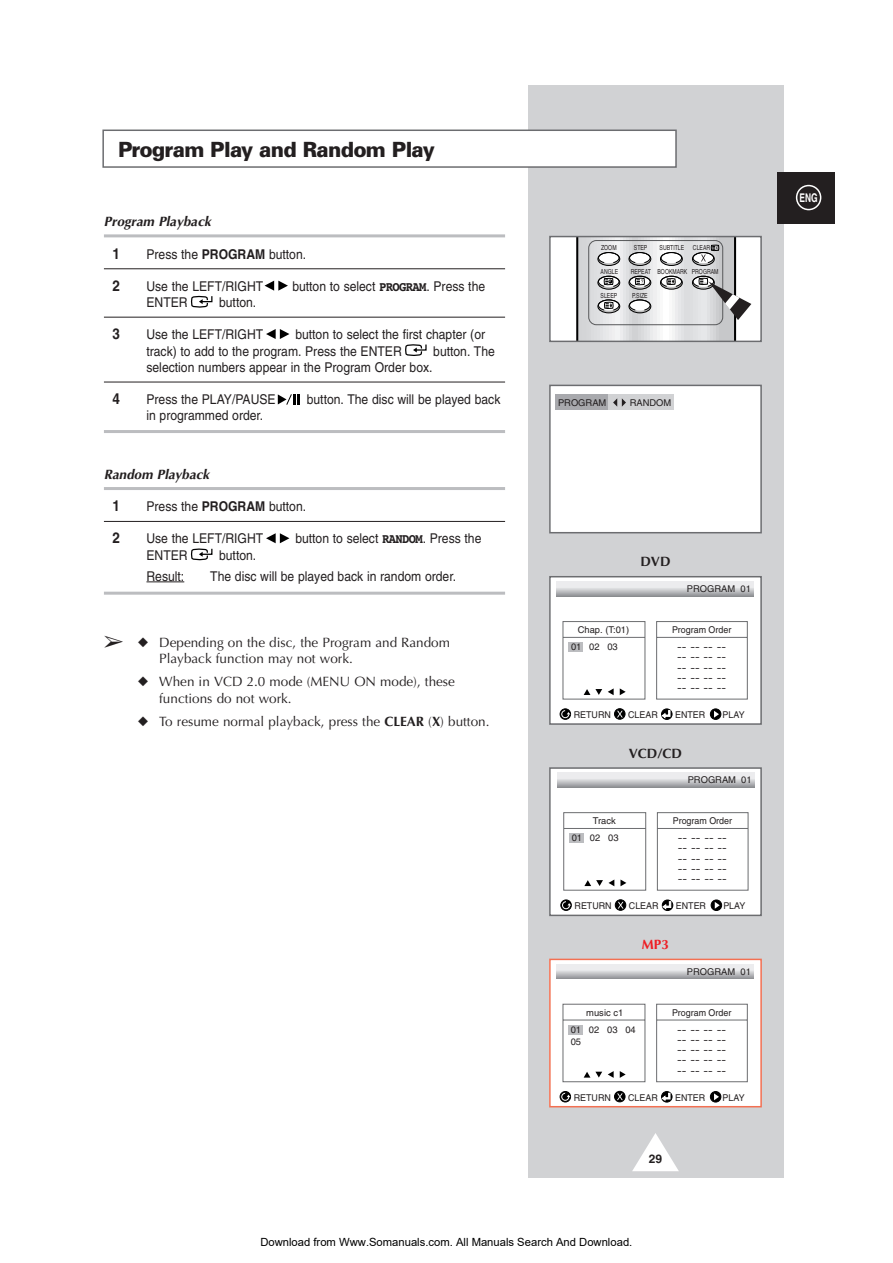
<style>
.page{position:relative;width:893px;height:1263px;background:#fff}
.page>*{position:absolute;margin:0;border:0;box-sizing:border-box;transform-origin:0 0}
.t1{font:900 21px "Univers";letter-spacing:-.035em;color:#231f20;scale:.95 1}
.t2{font:700 15px "Helvetica";color:#231f20;scale:.9 1}
.t3{font:13.5px/16.5px "Helvetica";color:#231f20;scale:.9 1}
.t4{font:13.5px/16.5px "Optima";color:#231f20}
.t5{font:italic 700 13.5px "Optima";color:#231f20}
.t6{font:700 13.5px "Optima";color:#231f20}
.t7{font:700 13.5px "Optima";color:#ee1e24}
.t8{font:700 12px "Helvetica";color:#fff;scale:.7 1}
.t9{font:700 12px "Helvetica";color:#231f20}
.t10{font:11.25px "Arial";color:#000}
.t11{font:9.3px/17px "Helvetica";color:#231f20;text-align:center;scale:.95 1}
.t12{font:9.3px/10.2px "Helvetica";color:#231f20;text-align:justify;scale:1.5 1}
.t13{font:9.3px/17px "Helvetica";color:#231f20}
.t14{font:6.9px "Helvetica";color:#231f20;scale:.75 1}
.s1{font-weight:700}
.s2{font-family:"Courier";font-weight:700}
</style>
<div class="page">
<div style="left:528px;top:86px;width:255px;height:1092px;background:#d1d2d4"></div>
<svg style="left:632px;top:1133px;width:47px;height:38px"></svg>
<div style="left:776px;top:172px;width:58px;height:51px;background:#231f20"></div>
<svg style="left:795px;top:185px;width:26px;height:25px"></svg>
<hr style="left:104px;top:234px;width:401px;height:3px;background:#bcbdc0">
<hr style="left:104px;top:268px;width:401px;height:1px;background:#231f20">
<hr style="left:104px;top:317px;width:401px;height:1px;background:#231f20">
<hr style="left:104px;top:382px;width:401px;height:1px;background:#231f20">
<hr style="left:104px;top:430px;width:401px;height:3px;background:#bcbdc0">
<hr style="left:104px;top:487px;width:401px;height:3px;background:#bcbdc0">
<hr style="left:104px;top:521px;width:401px;height:1px;background:#231f20">
<hr style="left:146px;top:582px;width:38px;height:1px;background:#231f20">
<hr style="left:104px;top:592px;width:401px;height:3px;background:#bcbdc0">
<svg style="left:191px;top:548px;width:22px;height:13px"></svg>
<svg style="left:266px;top:533px;width:23px;height:10px"></svg>
<svg style="left:278px;top:394px;width:21px;height:11px"></svg>
<svg style="left:405px;top:344px;width:22px;height:12px"></svg>
<svg style="left:266px;top:329px;width:23px;height:10px"></svg>
<svg style="left:190px;top:295px;width:23px;height:13px"></svg>
<svg style="left:264px;top:281px;width:24px;height:10px"></svg>
<div style="left:103px;top:130px;width:573px;height:37px;background:#fff"></div>
<div style="left:102px;top:130px;width:574px;height:38px;border:2px solid #6c6d70"></div>
<div style="left:550px;top:237px;width:211px;height:104px;background:#fff"></div>
<div style="left:549px;top:236px;width:212px;height:106px;border:2px solid #6c6d70"></div>
<svg style="left:576px;top:237px;width:175px;height:104px"></svg>
<div style="left:550px;top:385px;width:211px;height:148px;background:#fff"></div>
<div style="left:556px;top:395px;width:117px;height:15px;background:#d1d2d4"></div>
<div style="left:556px;top:395px;width:52px;height:15px;background:#a8a9ad"></div>
<svg style="left:613px;top:398px;width:13px;height:9px"></svg>
<div style="left:549px;top:385px;width:212px;height:148px;border:2px solid #6c6d70"></div>
<div style="left:550px;top:577px;width:211px;height:147px;background:#fff"></div>
<svg style="left:556px;top:582px;width:197px;height:14px;background:#cecfd1"></svg>
<svg style="left:560px;top:709px;width:10px;height:11px"></svg>
<svg style="left:561px;top:710px;width:9px;height:9px"></svg>
<svg style="left:661px;top:709px;width:11px;height:11px"></svg>
<svg style="left:662px;top:711px;width:8px;height:7px"></svg>
<svg style="left:614px;top:708px;width:11px;height:11px"></svg>
<svg style="left:617px;top:711px;width:5px;height:6px"></svg>
<div style="left:710px;top:709px;width:11px;height:11px;background:#000;border:1px solid #000;border-radius:50%"></div>
<svg style="left:714px;top:711px;width:5px;height:7px"></svg>
<svg style="left:656px;top:621px;width:92px;height:79px"></svg>
<svg style="left:562px;top:621px;width:83px;height:79px"></svg>
<div style="left:549px;top:576px;width:212px;height:149px;border:2px solid #6c6d70"></div>
<div style="left:550px;top:768px;width:211px;height:147px;background:#fff"></div>
<svg style="left:557px;top:773px;width:197px;height:14px;background:#cfcfd2"></svg>
<svg style="left:560px;top:900px;width:11px;height:11px"></svg>
<svg style="left:561px;top:901px;width:10px;height:9px"></svg>
<svg style="left:662px;top:900px;width:11px;height:11px"></svg>
<svg style="left:663px;top:902px;width:7px;height:7px"></svg>
<svg style="left:615px;top:900px;width:11px;height:11px"></svg>
<svg style="left:617px;top:902px;width:6px;height:7px"></svg>
<div style="left:711px;top:900px;width:10px;height:11px;background:#000;border:1px solid #000;border-radius:50%"></div>
<svg style="left:714px;top:902px;width:5px;height:7px"></svg>
<svg style="left:656px;top:812px;width:93px;height:79px"></svg>
<svg style="left:563px;top:812px;width:83px;height:79px"></svg>
<div style="left:549px;top:767px;width:212px;height:149px;border:2px solid #6c6d70"></div>
<div style="left:550px;top:959px;width:211px;height:148px;background:#fff"></div>
<svg style="left:556px;top:964px;width:197px;height:15px;background:#ceced1"></svg>
<svg style="left:560px;top:1091px;width:10px;height:11px"></svg>
<svg style="left:561px;top:1092px;width:9px;height:9px"></svg>
<svg style="left:661px;top:1091px;width:11px;height:11px"></svg>
<svg style="left:662px;top:1093px;width:8px;height:7px"></svg>
<svg style="left:614px;top:1091px;width:11px;height:11px"></svg>
<svg style="left:617px;top:1093px;width:5px;height:7px"></svg>
<div style="left:710px;top:1091px;width:11px;height:11px;background:#000;border:1px solid #000;border-radius:50%"></div>
<svg style="left:714px;top:1093px;width:5px;height:7px"></svg>
<svg style="left:656px;top:1003px;width:92px;height:80px"></svg>
<svg style="left:562px;top:1003px;width:83px;height:80px"></svg>
<div style="left:549px;top:959px;width:212px;height:148px;border:2px solid #f37052"></div>
<h1 class="t1" style="left:118px;top:141px;width:335px">Program Play and Random Play</h1>
<p class="t5" style="left:104px;top:216px;width:108px">Program Playback</p>
<p class="t2" style="left:112px;top:248px;width:10px">1</p>
<p class="t3" style="left:146px;top:247px;width:179px">Press the <span class="s1">PROGRAM</span> button.</p>
<p class="t2" style="left:112px;top:280px;width:10px">2</p>
<p class="t3" style="left:146px;top:279px;width:131px">Use the LEFT/RIGHT</p>
<p class="t3" style="left:292px;top:279px;width:216px">button to select <span class="s2">PROGRAM</span>. Press the</p>
<p class="t3" style="left:146px;top:295px;width:47px">ENTER</p>
<p class="t3" style="left:219px;top:295px;width:43px">button.</p>
<p class="t2" style="left:112px;top:328px;width:10px">3</p>
<p class="t3" style="left:146px;top:327px;width:131px">Use the LEFT/RIGHT</p>
<p class="t3" style="left:146px;top:327px;width:378px;text-indent:149px">button to select the first chapter (or track) to add to the program. Press the ENTER</p>
<p class="t3" style="left:433px;top:344px;width:70px">button. The</p>
<p class="t3" style="left:146px;top:360px;width:319px">selection numbers appear in the Program Order box.</p>
<p class="t2" style="left:112px;top:393px;width:10px">4</p>
<p class="t3" style="left:146px;top:392px;width:145px">Press the PLAY/PAUSE</p>
<p class="t3" style="left:307px;top:392px;width:217px">button. The disc will be played back</p>
<p class="t3" style="left:146px;top:409px;width:131px">in programmed order.</p>
<p class="t5" style="left:104px;top:469px;width:107px">Random Playback</p>
<p class="t2" style="left:112px;top:501px;width:10px">1</p>
<p class="t3" style="left:146px;top:500px;width:179px">Press the <span class="s1">PROGRAM</span> button.</p>
<p class="t2" style="left:112px;top:532px;width:10px">2</p>
<p class="t3" style="left:146px;top:532px;width:131px">Use the LEFT/RIGHT</p>
<p class="t3" style="left:295px;top:532px;width:208px">button to select <span class="s2">RANDOM</span>. Press the</p>
<p class="t3" style="left:146px;top:548px;width:47px">ENTER</p>
<p class="t3" style="left:219px;top:548px;width:43px">button.</p>
<p class="t3" style="left:146px;top:569px;width:44px">Result:</p>
<p class="t3" style="left:210px;top:569px;width:275px">The disc will be played back in random order.</p>
<p class="t4" style="left:159px;top:635px;width:292px;text-indent:-55px">➢ ◆ Depending on the disc, the Program and Random<br>Playback function may not work.</p>
<p class="t4" style="left:159px;top:675px;width:297px;text-indent:-21px">◆ When in VCD 2.0 mode (MENU ON mode), these functions do not work.</p>
<p class="t4" style="left:138px;top:714px;width:353px">◆ To resume normal playback, press the <span class="s1">CLEAR</span> (<span class="s1">X</span>) button.</p>
<p class="t14" style="left:601px;top:245px;width:22px">ZOOM</p>
<p class="t14" style="left:634px;top:245px;width:19px">STEP</p>
<p class="t14" style="left:659px;top:245px;width:34px">SUBTITLE</p>
<p class="t14" style="left:693px;top:245px;width:24px">CLEAR</p>
<p class="t14" style="left:600px;top:269px;width:25px">ANGLE</p>
<p class="t14" style="left:630px;top:269px;width:119px">REPEAT BOOKMARK PROGRAM</p>
<p class="t14" style="left:600px;top:293px;width:24px">SLEEP</p>
<p class="t14" style="left:632px;top:293px;width:22px">P.SIZE</p>
<p class="t13" style="left:558px;top:395px;width:50px">PROGRAM</p>
<p class="t13" style="left:629px;top:395px;width:43px">RANDOM</p>
<p class="t6" style="left:640px;top:556px;width:32px">DVD</p>
<p class="t13" style="left:687px;top:582px;width:65px">PROGRAM 01</p>
<p class="t13" style="left:571px;top:622px;width:60px;text-indent:7px">Chap. (T:01)<br>01 02 03</p>
<p class="t11" style="left:672px;top:622px;width:64px">Program Order -- -- -- --</p>
<p class="t12" style="left:677px;top:653px;width:34px">-- -- -- -- -- -- -- -- -- -- -- -- -- -- -- --</p>
<p class="t11" style="left:574px;top:707px;width:40px">RETURN</p>
<p class="t11" style="left:628px;top:707px;width:33px">CLEAR</p>
<p class="t11" style="left:675px;top:707px;width:33px">ENTER</p>
<p class="t11" style="left:722px;top:707px;width:25px">PLAY</p>
<p class="t6" style="left:629px;top:748px;width:55px">VCD/CD</p>
<p class="t13" style="left:571px;top:813px;width:48px;text-indent:21px">Track<br>01 02 03</p>
<p class="t13" style="left:687px;top:773px;width:65px">PROGRAM 01</p>
<p class="t11" style="left:672px;top:813px;width:64px">Program Order -- -- -- --</p>
<p class="t12" style="left:678px;top:844px;width:34px">-- -- -- -- -- -- -- -- -- -- -- -- -- -- -- --</p>
<p class="t11" style="left:574px;top:898px;width:40px">RETURN</p>
<p class="t11" style="left:629px;top:898px;width:33px">CLEAR</p>
<p class="t11" style="left:676px;top:898px;width:33px">ENTER</p>
<p class="t11" style="left:723px;top:898px;width:25px">PLAY</p>
<p class="t7" style="left:642px;top:939px;width:29px">MP3</p>
<p class="t13" style="left:687px;top:964px;width:65px">PROGRAM 01</p>
<p class="t13" style="left:570px;top:1005px;width:67px;text-align:center">music c1<br>01 02 03 04</p>
<p class="t13" style="left:570px;top:1034px;width:12px">05</p>
<p class="t11" style="left:672px;top:1005px;width:64px">Program Order -- -- -- --</p>
<p class="t12" style="left:677px;top:1036px;width:34px">-- -- -- -- -- -- -- -- -- -- -- -- -- -- -- --</p>
<p class="t11" style="left:574px;top:1090px;width:40px">RETURN</p>
<p class="t11" style="left:628px;top:1090px;width:33px">CLEAR</p>
<p class="t11" style="left:675px;top:1090px;width:33px">ENTER</p>
<p class="t11" style="left:722px;top:1090px;width:25px">PLAY</p>
<p class="t9" style="left:648px;top:1154px;width:15px">29</p>
<p class="t10" style="left:260px;top:1235px;width:373px">Download from Www.Somanuals.com. All Manuals Search And Download.</p>
<p class="t8" style="left:799px;top:193px;width:28px">ENG</p>
</div>
